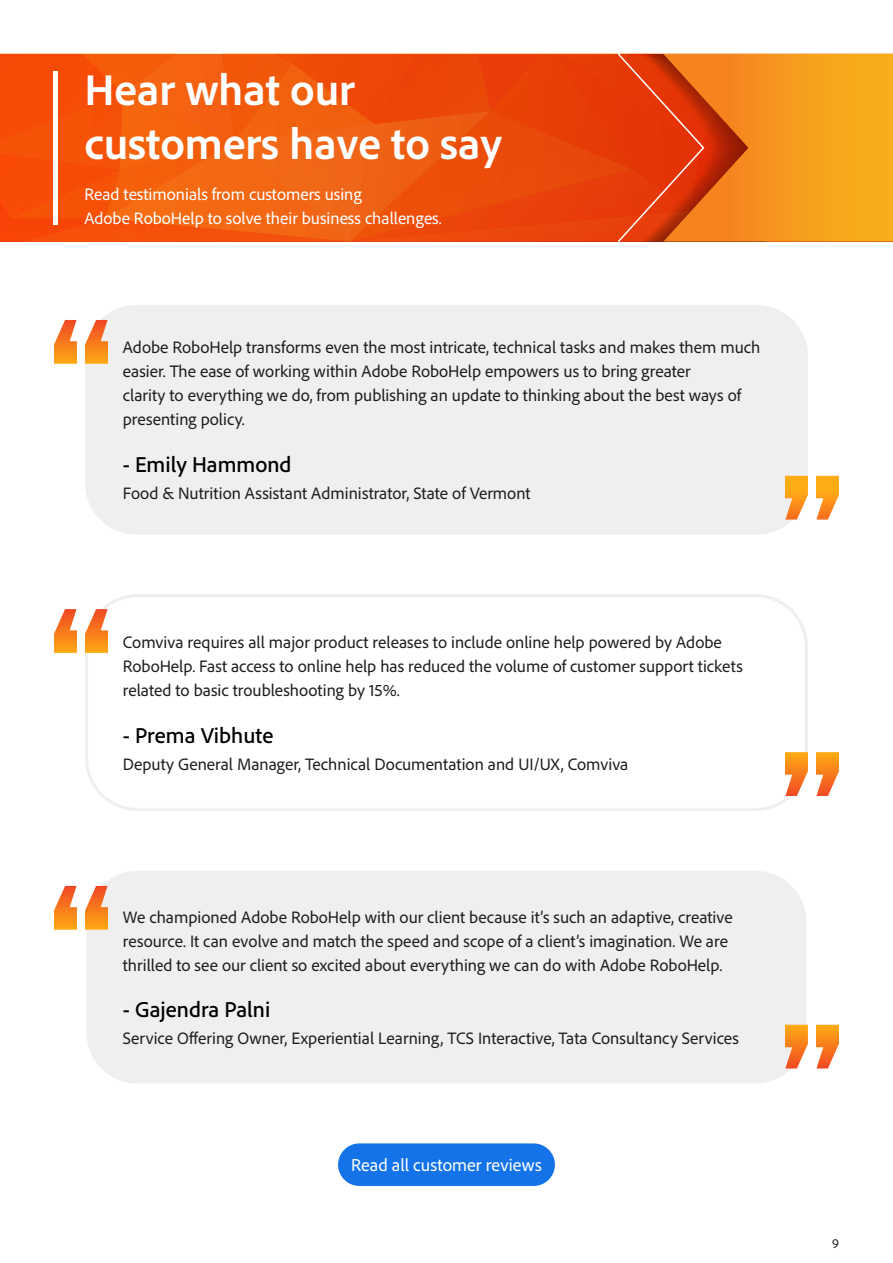
<style>
.page{position:relative;width:893px;height:1263px;background:#fff}
.page>*{position:absolute;margin:0;border:0;box-sizing:border-box;transform-origin:0 0}
.Headline{font:700 45px "Adobe Clean";color:#fff}
.t1{font:500 22.5px "Adobe Clean";color:#000}
.BodyContent{font:18px "Adobe Clean";color:#fff}
.BodyContent-2{font:17.25px/24px "Adobe Clean";color:#1e1e1e}
.t2{font:17.25px "Adobe Clean";color:#fff}
.t3{font:300 13.5px "Adobe Clean";color:#000}
</style>
<div class="page">
<svg style="left:0;top:54px;width:893px;height:188px;background:#ee5f0f"></svg>
<hr style="left:54px;top:71px;width:4px;height:153px;background:#fff">
<div style="left:85px;top:305px;width:723px;height:230px;background:#efefef;border-radius:51px"></div>
<div style="left:85px;top:594px;width:723px;height:217px;border:3px solid #efefef;border-radius:51px"></div>
<svg style="left:816px;top:476px;width:23px;height:44px"></svg>
<svg style="left:785px;top:476px;width:23px;height:44px"></svg>
<svg style="left:816px;top:752px;width:23px;height:44px"></svg>
<svg style="left:785px;top:752px;width:23px;height:44px"></svg>
<svg style="left:54px;top:320px;width:23px;height:44px"></svg>
<svg style="left:85px;top:320px;width:23px;height:44px"></svg>
<svg style="left:54px;top:609px;width:23px;height:44px"></svg>
<svg style="left:85px;top:609px;width:23px;height:44px"></svg>
<div style="left:86px;top:871px;width:720px;height:212px;background:#efefef;border-radius:51px"></div>
<svg style="left:816px;top:1025px;width:23px;height:43px"></svg>
<svg style="left:785px;top:1025px;width:23px;height:43px"></svg>
<svg style="left:54px;top:886px;width:23px;height:44px"></svg>
<svg style="left:85px;top:886px;width:23px;height:44px"></svg>
<div style="left:338px;top:1143px;width:217px;height:43px;background:#1473e8;border-radius:21px"></div>
<h3 class="Headline" style="left:84px;top:60px;width:272px">Hear what our</h3>
<h3 class="Headline" style="left:84px;top:114px;width:419px">customers have to say</h3>
<p class="t2" style="left:84px;top:183px;width:279px">Read testimonials from customers using</p>
<p class="t2" style="left:84px;top:207px;width:359px">Adobe RoboHelp to solve their business challenges.</p>
<p class="BodyContent-2" style="left:123px;top:335px;width:639px">Adobe RoboHelp transforms even the most intricate, technical tasks and makes them much easier. The ease of working within Adobe RoboHelp empowers us to bring greater</p>
<p class="BodyContent-2" style="left:123px;top:383px;width:620px">clarity to everything we do, from publishing an update to thinking about the best ways of presenting policy.</p>
<p class="t1" style="left:123px;top:450px;width:170px">- Emily Hammond</p>
<p class="BodyContent-2" style="left:123px;top:480px;width:409px">Food &amp; Nutrition Assistant Administrator, State of Vermont</p>
<p class="BodyContent-2" style="left:123px;top:630px;width:621px">Comviva requires all major product releases to include online help powered by Adobe<br>RoboHelp. Fast access to online help has reduced the volume of customer support tickets related to basic troubleshooting by 15%.</p>
<p class="t1" style="left:123px;top:720px;width:152px">- Prema Vibhute</p>
<p class="BodyContent-2" style="left:123px;top:751px;width:507px">Deputy General Manager, Technical Documentation and UI/UX, Comviva</p>
<p class="BodyContent-2" style="left:123px;top:904px;width:612px">We championed Adobe RoboHelp with our client because it’s such an adaptive, creative resource. It can evolve and match the speed and scope of a client’s imagination. We are thrilled to see our client so excited about everything we can do with Adobe RoboHelp.</p>
<p class="t1" style="left:123px;top:995px;width:149px">- Gajendra Palni</p>
<p class="BodyContent-2" style="left:123px;top:1026px;width:618px">Service Offering Owner, Experiential Learning, TCS Interactive, Tata Consultancy Services</p>
<p class="BodyContent" style="left:351px;top:1154px;width:192px">Read all customer reviews</p>
<p class="t3" style="left:832px;top:1235px;width:8px">9</p>
</div>
